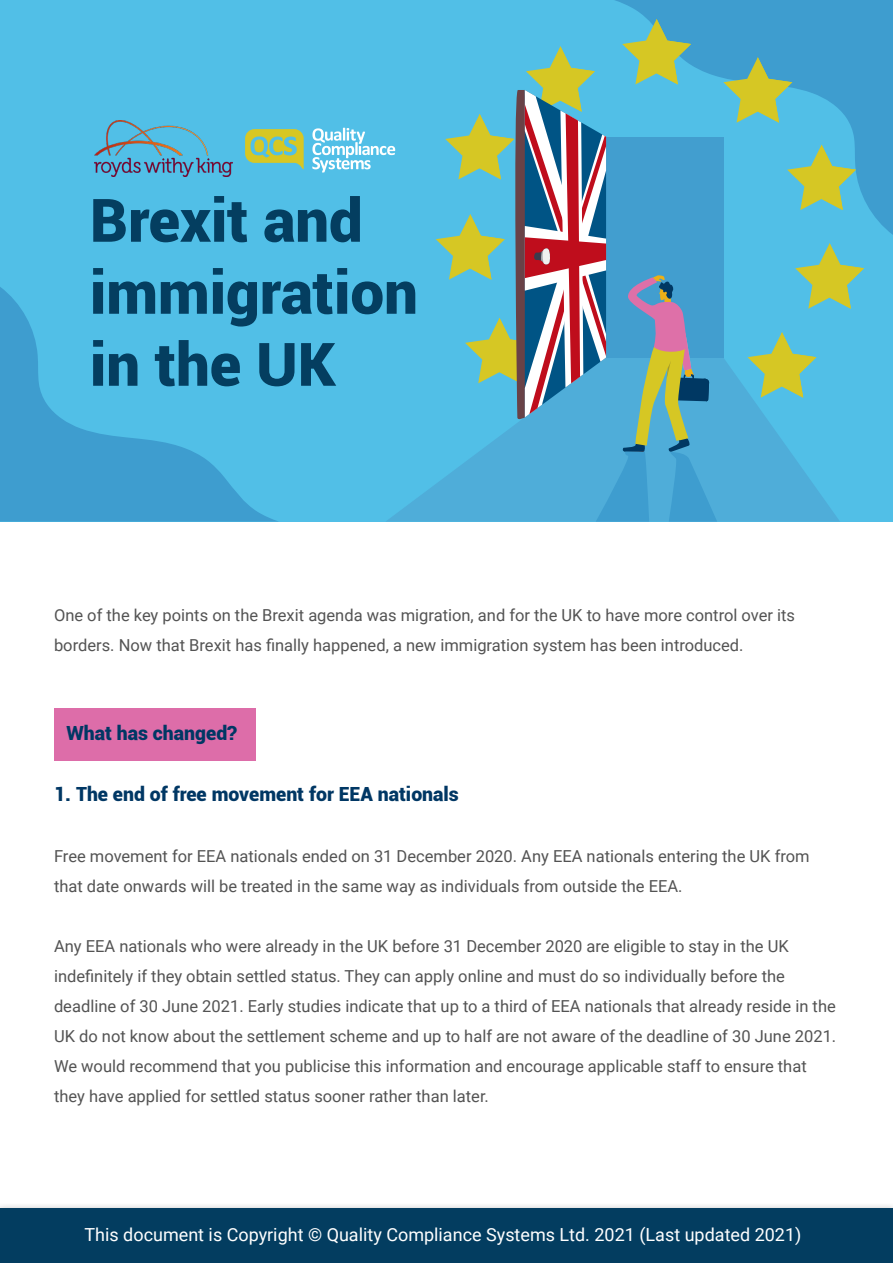
<style>
.page{position:relative;width:893px;height:1263px;background:#fff}
.page>*{position:absolute;margin:0;border:0;box-sizing:border-box;transform-origin:0 0}
.t1{font:900 60px "Roboto";color:#043e60}
.t2{font:900 19.5px "Roboto";color:#003764}
.t3{font:18px "Roboto";color:#fff}
.t4{font:16.5px/30px "Roboto";color:#535353}
</style>
<div class="page">
<div style="left:0;top:1202px;width:893px;height:61px;background:#231f20;opacity:.42"></div>
<div style="left:0;top:1209px;width:893px;height:54px;background:#033d60"></div>
<div style="left:0;top:0;width:893px;height:522px;background:#51bfe7"></div>
<img style="left:95px;top:121px;width:137px;height:55px">
<svg style="left:245px;top:129px;width:59px;height:41px"></svg>
<svg style="left:312px;top:128px;width:83px;height:44px"></svg>
<svg style="left:615px;top:0;width:278px;height:235px;fill:#3e9dcf"></svg>
<svg style="left:0;top:287px;width:278px;height:235px"></svg>
<svg style="left:386px;top:356px;width:453px;height:166px"></svg>
<div style="left:606px;top:137px;width:117px;height:221px;background:#429ecf"></div>
<svg style="left:723px;top:20px;width:116px;height:103px"></svg>
<svg style="left:787px;top:145px;width:69px;height:65px"></svg>
<svg style="left:795px;top:243px;width:69px;height:66px"></svg>
<svg style="left:747px;top:332px;width:69px;height:66px"></svg>
<svg style="left:436px;top:19px;width:281px;height:503px"></svg>
<div style="left:54px;top:708px;width:202px;height:53px;background:#dd6da9"></div>
<p class="t1" style="left:90px;top:178px;width:274px">Brexit and</p>
<p class="t1" style="left:90px;top:250px;width:329px">immigration</p>
<p class="t1" style="left:90px;top:322px;width:248px">in the UK</p>
<p class="t4" style="left:54px;top:600px;width:743px">One of the key points on the Brexit agenda was migration, and for the UK to have more control over its</p>
<p class="t4" style="left:54px;top:630px;width:691px">borders. Now that Brexit has finally happened, a new immigration system has been introduced.</p>
<p class="t2" style="left:66px;top:719px;width:172px">What has changed?</p>
<p class="t2" style="left:54px;top:781px;width:406px">1. The end of free movement for EEA nationals</p>
<p class="t4" style="left:54px;top:840px;width:757px">Free movement for EEA nationals ended on 31 December 2020. Any EEA nationals entering the UK from that date onwards will be treated in the same way as individuals from outside the EEA.</p>
<p class="t4" style="left:54px;top:930px;width:736px">Any EEA nationals who were already in the UK before 31 December 2020 are eligible to stay in the UK</p>
<p class="t4" style="left:54px;top:960px;width:732px">indefinitely if they obtain settled status. They can apply online and must do so individually before the</p>
<p class="t4" style="left:54px;top:990px;width:784px">deadline of 30 June 2021. Early studies indicate that up to a third of EEA nationals that already reside in the UK do not know about the settlement scheme and up to half are not aware of the deadline of 30 June 2021.<br>We would recommend that you publicise this information and encourage applicable staff to ensure that they have applied for settled status sooner rather than later.</p>
<p class="t3" style="left:85px;top:1222px;width:718px">This document is Copyright © Quality Compliance Systems Ltd. 2021 (Last updated 2021)</p>
</div>
